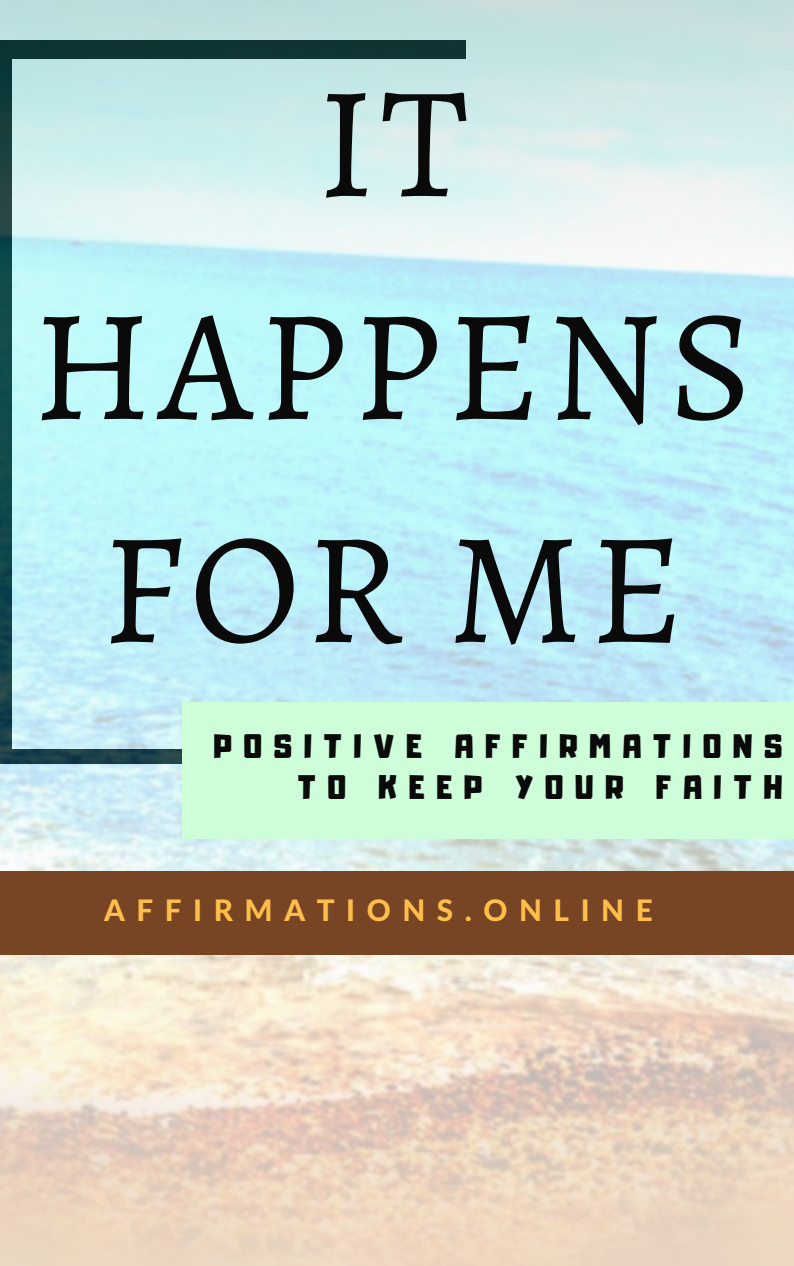
<style>
.page{position:relative;width:794px;height:1266px;background:#fff}
.page>*{position:absolute;margin:0;border:0;box-sizing:border-box;transform-origin:0 0}
.t1{font:159.3px/222.8px "Alegreya SC";letter-spacing:.04em;color:#0a0a0a;text-align:center}
.t2{font:29.85px/41.6px "Adumu";letter-spacing:.4em;color:#0a0a0a;text-align:right}
.t3{font:800 29.62px "Lato Latin";letter-spacing:.39em;color:#ffbd4a}
</style>
<div class="page">
<img style="left:0;top:0;width:793px;height:1266px">
<div style="left:182px;top:702px;width:611px;height:137px;background:#cefdd9"></div>
<div style="left:0;top:871px;width:793px;height:84px;background:#774524"></div>
<h1 class="t1" style="left:32px;top:31px;width:721px">IT<br>HAPPENS<br>FOR ME</h1>
<p class="t2" style="left:214px;top:723px;width:569px">POSITIVE AFFIRMATIONS<br>TO KEEP YOUR FAITH</p>
<p class="t3" style="left:104px;top:892px;width:550px">AFFIRMATIONS.ONLINE</p>
</div>
